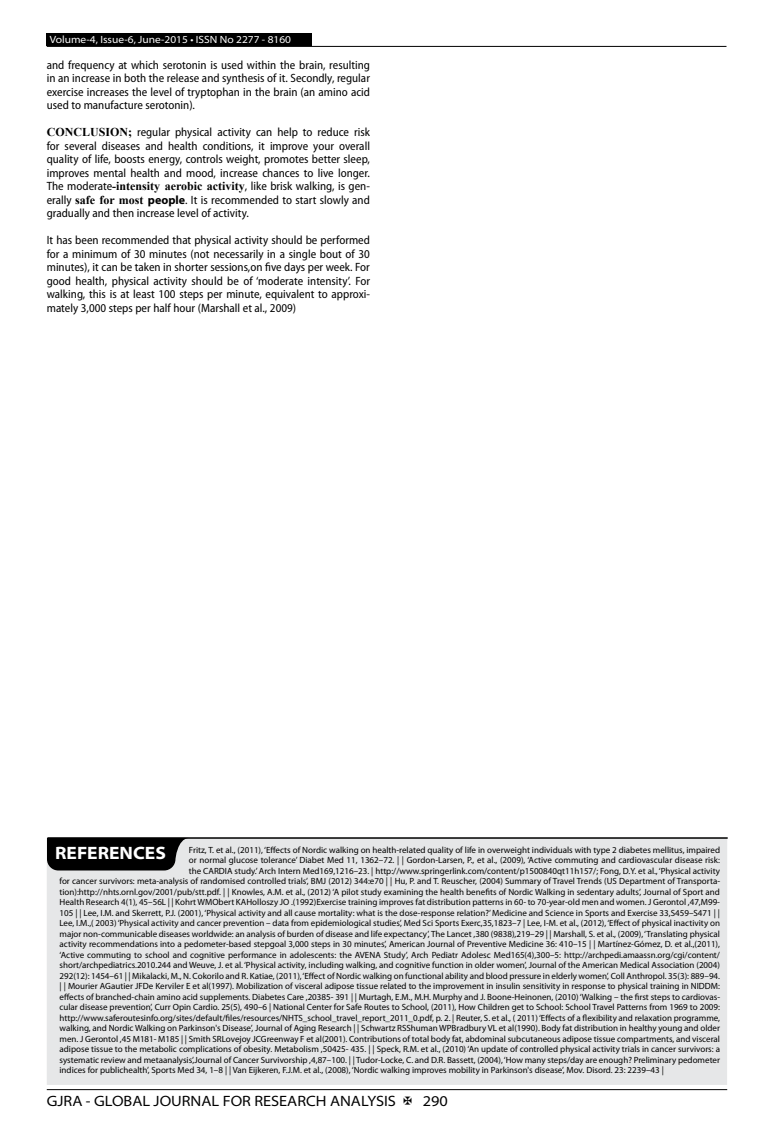
<style>
.page{position:relative;width:774px;height:1136px;background:#fff}
.page>*{position:absolute;margin:0;border:0;box-sizing:border-box;transform-origin:0 0}
.t1{font:700 semi-expanded 18px "Myriad Pro";color:#fff}
.t2{font:semi-expanded 15px "Myriad Pro";color:#000}
.t3{font:semi-condensed 12px/13.5px "Myriad Pro";color:#000;text-align:justify}
.t4{font:semi-expanded 10.5px "Myriad Pro";color:#fff}
.t5{font:9px "Myriad Pro";color:#000}
.s1{font-family:"Times New Roman";font-weight:700;font-stretch:normal}
.s2{font-weight:700;font-stretch:normal}
</style>
<div class="page">
<hr style="left:47px;top:1089px;width:680px;height:1px;background:#000">
<div style="left:47px;top:33px;width:265px;height:13px;background:#000"></div>
<hr style="left:47px;top:46px;width:679px;height:1px;background:#000">
<div style="left:47px;top:837px;width:680px;height:247px;background:#e6e7e8"></div>
<hr style="left:48px;top:837px;width:679px;height:1px;background:#000">
<svg style="left:47px;top:837px;width:142px;height:33px;background:#151515"></svg>
<p class="t4" style="left:50px;top:34px;width:243px">Volume-4, Issue-6, June-2015 • ISSN No 2277 - 8160</p>
<p class="t3" style="left:47px;top:58px;width:325px">and frequency at which serotonin is used within the brain, resulting in an increase in both the release and synthesis of it. Secondly, regular exercise increases the level of tryptophan in the brain (an amino acid used to manufacture serotonin).</p>
<p class="t3" style="left:47px;top:126px;width:325px"><span class="s1">CONCLUSION;</span> regular physical activity can help to reduce risk for several diseases and health conditions, it improve your overall quality of life, boosts energy, controls weight, promotes better sleep, improves mental health and mood, increase chances to live longer.<br>The moderate<span class="s1">-intensity aerobic activity</span>, like brisk walking, is gen&shy;erally <span class="s1">safe for most</span> <span class="s2">people</span>. It is recommended to start slowly and gradually and then increase level of activity.</p>
<p class="t3" style="left:47px;top:234px;width:325px">It has been recommended that physical activity should be performed for a minimum of 30 minutes (not necessarily in a single bout of 30 minutes), it can be taken in shorter sessions,on five days per week. For good health, physical activity should be of ‘moderate intensity’. For walking, this is at least 100 steps per minute, equivalent to approxi&shy;mately 3,000 steps per half hour (Marshall et al., 2009)</p>
<h1 class="t1" style="left:55px;top:842px;width:112px">REFERENCES</h1>
<p class="t5" style="left:189px;top:844px;width:533px">Fritz, T. et al., (2011), ‘Effects of Nordic walking on health-related quality of life in overweight individuals with type 2 diabetes mellitus, impaired</p>
<p class="t5" style="left:189px;top:855px;width:533px">or normal glucose tolerance’ Diabet Med 11, 1362–72. | | Gordon-Larsen, P., et al., (2009), ‘Active commuting and cardiovascular disease risk:</p>
<p class="t5" style="left:189px;top:865px;width:533px">the CARDIA study.’ Arch Intern Med169,1216–23. | http://www.springerlink.com/content/p1500840qt11h157/; Fong, D.Y. et al., ‘Physical activity</p>
<p class="t5" style="left:60px;top:876px;width:662px">for cancer survivors: meta-analysis of randomised controlled trials’, BMJ (2012) 344:e70 | | Hu, P. and T. Reuscher, (2004) Summary of Travel Trends (US Department of Transporta-</p>
<p class="t5" style="left:60px;top:886px;width:662px">tion):http://nhts.ornl.gov/2001/pub/stt.pdf. | | Knowles, A.M. et al., (2012) ‘A pilot study examining the health benefits of Nordic Walking in sedentary adults’, Journal of Sport and</p>
<p class="t5" style="left:60px;top:897px;width:662px">Health Research 4(1), 45–56L | | Kohrt WMObert KAHolloszy JO .(1992)Exercise training improves fat distribution patterns in 60- to 70-year-old men and women. J Gerontol ,47,M99-</p>
<p class="t5" style="left:60px;top:907px;width:662px">105 | | Lee, I.M. and Skerrett, P.J. (2001), ‘Physical activity and all cause mortality: what is the dose-response relation?’ Medicine and Science in Sports and Exercise 33,S459–S471 | |</p>
<p class="t5" style="left:60px;top:918px;width:662px">Lee, I.M.,( 2003) ‘Physical activity and cancer prevention – data from epidemiological studies’, Med Sci Sports Exerc,35,1823–7 | Lee, I-M. et al., (2012), ‘Effect of physical inactivity on</p>
<p class="t5" style="left:60px;top:928px;width:662px">major non-communicable diseases worldwide: an analysis of burden of disease and life expectancy’, The Lancet ,380 (9838),219–29 | | Marshall, S. et al., (2009), ‘Translating physical</p>
<p class="t5" style="left:60px;top:939px;width:662px">activity recommendations into a pedometer-based stepgoal 3,000 steps in 30 minutes’, American Journal of Preventive Medicine 36: 410–15 | | Martínez-Gómez, D. et al.,(2011),</p>
<p class="t5" style="left:60px;top:949px;width:662px">‘Active commuting to school and cognitive performance in adolescents: the AVENA Study’, Arch Pediatr Adolesc Med165(4),300–5: http://archpedi.amaassn.org/cgi/content/</p>
<p class="t5" style="left:60px;top:960px;width:662px">short/archpediatrics.2010.244 and Weuve, J. et al. ‘Physical activity, including walking, and cognitive function in older women’, Journal of the American Medical Association (2004)</p>
<p class="t5" style="left:60px;top:970px;width:662px">292(12): 1454–61 | | Mikalacki, M., N. Cokorilo and R. Katiae, (2011), ‘Effect of Nordic walking on functional ability and blood pressure in elderly women’, Coll Anthropol. 35(3): 889–94.</p>
<p class="t5" style="left:60px;top:981px;width:662px">| | Mourier AGautier JFDe Kerviler E et al(1997). Mobilization of visceral adipose tissue related to the improvement in insulin sensitivity in response to physical training in NIDDM:</p>
<p class="t5" style="left:60px;top:991px;width:662px">effects of branched-chain amino acid supplements. Diabetes Care ,20385- 391 | | Murtagh, E.M., M.H. Murphy and J. Boone-Heinonen, (2010) ‘Walking – the first steps to cardiovas-</p>
<p class="t5" style="left:60px;top:1002px;width:662px">cular disease prevention’, Curr Opin Cardio. 25(5), 490–6 | National Center for Safe Routes to School, (2011), How Children get to School: School Travel Patterns from 1969 to 2009:</p>
<p class="t5" style="left:60px;top:1012px;width:662px">http://www.saferoutesinfo.org/sites/default/files/resources/NHTS_school_travel_report_2011_0.pdf, p. 2. | Reuter, S. et al., ( 2011) ‘Effects of a flexibility and relaxation programme,</p>
<p class="t5" style="left:60px;top:1023px;width:662px">walking, and Nordic Walking on Parkinson's Disease’, Journal of Aging Research | | Schwartz RSShuman WPBradbury VL et al(1990). Body fat distribution in healthy young and older</p>
<p class="t5" style="left:60px;top:1033px;width:662px">men. J Gerontol ,45 M181- M185 | | Smith SRLovejoy JCGreenway F et al(2001). Contributions of total body fat, abdominal subcutaneous adipose tissue compartments, and visceral</p>
<p class="t5" style="left:60px;top:1044px;width:662px">adipose tissue to the metabolic complications of obesity. Metabolism ,50425- 435. | | Speck, R.M. et al., (2010) ‘An update of controlled physical activity trials in cancer survivors: a</p>
<p class="t5" style="left:60px;top:1054px;width:662px">systematic review and metaanalysis’,Journal of Cancer Survivorship ,4,87–100. | | Tudor-Locke, C. and D.R. Bassett, (2004), ‘How many steps/day are enough? Preliminary pedometer</p>
<p class="t5" style="left:60px;top:1065px;width:606px">indices for publichealth’, Sports Med 34, 1–8 | | Van Eijkeren, F.J.M. et al., (2008), ‘Nordic walking improves mobility in Parkinson's disease’, Mov. Disord. 23: 2239–43 |</p>
<h2 class="t2" style="left:47px;top:1092px;width:351px">GJRA - GLOBAL JOURNAL FOR RESEARCH ANALYSIS</h2>
<h2 class="t2" style="left:423px;top:1092px;width:27px">290</h2>
</div>
